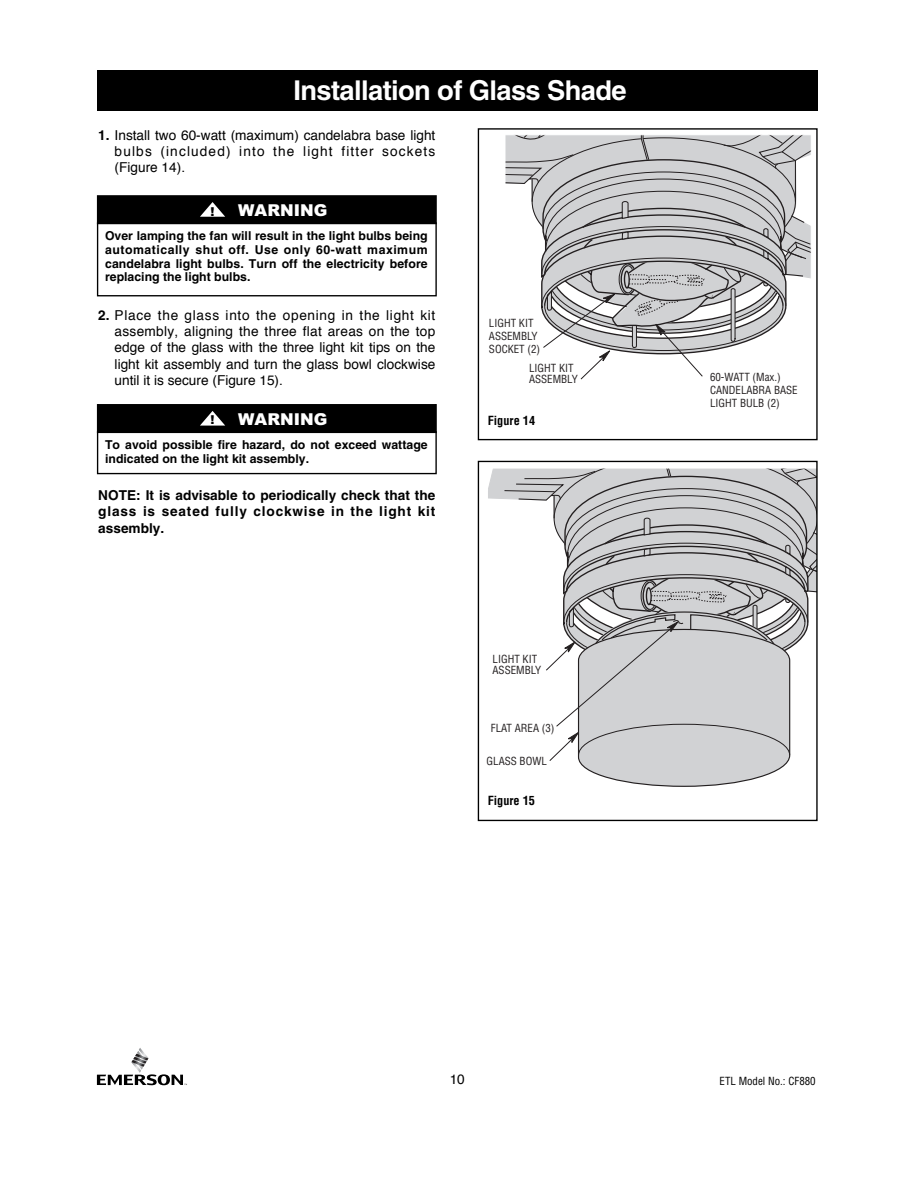
<style>
.page{position:relative;width:918px;height:1188px;background:#fff}
.page>*{position:absolute;margin:0;border:0;box-sizing:border-box;transform-origin:0 0}
.t1{font:700 27.3px "Helvetica";letter-spacing:-.02em;color:#fff}
.t2{font:900 16.35px "Arial";color:#fff}
.t3{font:13.65px/16.4px "Helvetica";color:#000;text-align:justify}
.t4{font:700 13.65px/16.4px "Helvetica";letter-spacing:.06em;color:#000;text-align:justify}
.t5{font:700 12.3px/13.6px "Helvetica";color:#000;text-align:justify}
.t6{font:700 condensed 12.3px "Helvetica";color:#000}
.t7{font:900 12.3px "Arial";color:#000}
.t8{font:condensed 10.95px/13px "Helvetica";color:#231f20}
.t9{font:condensed 10.95px "Helvetica";color:#000}
.s1{font-weight:700}
</style>
<div class="page">
<svg style="left:97px;top:1048px;width:90px;height:37px"></svg>
<svg style="left:505px;top:134px;width:307px;height:246px"></svg>
<div style="left:478px;top:128px;width:340px;height:312px;border:1px solid #000"></div>
<svg style="left:488px;top:468px;width:328px;height:319px"></svg>
<div style="left:478px;top:461px;width:340px;height:360px;border:1px solid #000"></div>
<div style="left:97px;top:222px;width:340px;height:74px;border:1px solid #000"></div>
<div style="left:98px;top:197px;width:337px;height:26px;background:#000"></div>
<div style="left:97px;top:195px;width:340px;height:29px;border:1px solid #000"></div>
<svg style="left:200px;top:202px;width:25px;height:15px"></svg>
<div style="left:97px;top:431px;width:340px;height:43px;border:1px solid #000"></div>
<div style="left:98px;top:405px;width:337px;height:27px;background:#000"></div>
<div style="left:97px;top:404px;width:340px;height:29px;border:1px solid #000"></div>
<svg style="left:200px;top:411px;width:25px;height:15px"></svg>
<div style="left:97px;top:70px;width:721px;height:41px;background:#000"></div>
<h1 class="t1" style="left:294px;top:80px;width:335px">Installation of Glass Shade</h1>
<p class="t3" style="left:115px;top:128px;width:322px;text-indent:-16px"><span class="s1">1.</span> Install two 60-watt (maximum) candelabra base light bulbs (included) into the light fitter sockets (Figure 14).</p>
<p class="t7" style="left:211px;top:207px;width:6px">!</p>
<p class="t2" style="left:238px;top:204px;width:91px">WARNING</p>
<p class="t5" style="left:105px;top:230px;width:324px">Over lamping the fan will result in the light bulbs being automatically shut off. Use only 60-watt maximum candelabra light bulbs. Turn off the electricity before replacing the light bulbs.</p>
<p class="t3" style="left:115px;top:308px;width:322px;text-indent:-16px"><span class="s1">2.</span> Place the glass into the opening in the light kit assembly, aligning the three flat areas on the top edge of the glass with the three light kit tips on the light kit assembly and turn the glass bowl clockwise until it is secure (Figure 15).</p>
<p class="t7" style="left:211px;top:416px;width:6px">!</p>
<p class="t2" style="left:238px;top:413px;width:91px">WARNING</p>
<p class="t5" style="left:105px;top:439px;width:324px">To avoid possible fire hazard, do not exceed wattage indicated on the light kit assembly.</p>
<p class="t4" style="left:98px;top:488px;width:339px">NOTE: It is advisable to periodically check that the glass is seated fully clockwise in the light kit assembly.</p>
<p class="t8" style="left:489px;top:317px;width:53px">LIGHT KIT<br>ASSEMBLY<br>SOCKET (2)</p>
<p class="t8" style="left:529px;top:363px;width:50px;line-height:10.9px">LIGHT KIT<br>ASSEMBLY</p>
<p class="t6" style="left:488px;top:416px;width:49px">Figure 14</p>
<p class="t8" style="left:493px;top:654px;width:50px;line-height:10.9px">LIGHT KIT<br>ASSEMBLY</p>
<p class="t8" style="left:491px;top:723px;width:65px">FLAT AREA (3)</p>
<p class="t8" style="left:487px;top:755px;width:62px">GLASS BOWL</p>
<p class="t6" style="left:488px;top:796px;width:49px">Figure 15</p>
<p class="t8" style="left:710px;top:372px;width:89px">60-WATT (Max.)<br>CANDELABRA BASE<br>LIGHT BULB (2)</p>
<p class="t3" style="left:450px;top:1073px;width:17px">10</p>
<p class="t9" style="left:720px;top:1076px;width:98px">ETL Model No.: CF880</p>
</div>
